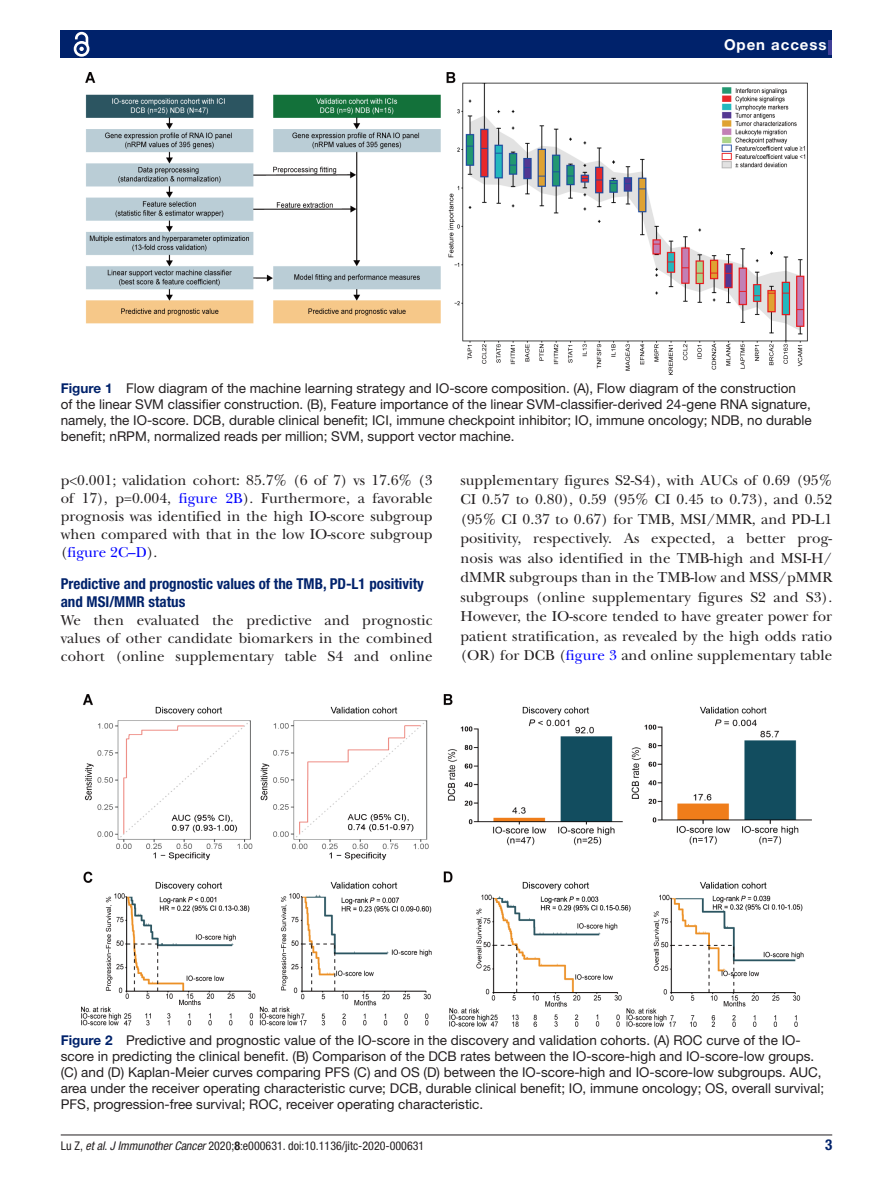
<style>
.page{position:relative;width:893px;height:1191px;background:#fff}
.page>*{position:absolute;margin:0;border:0;box-sizing:border-box;transform-origin:0 0}
.t1{font:15px/19.5px "New Baskerville";letter-spacing:.005em;color:#231f20;text-align:justify}
.t2{font:700 condensed 15px/18px "Helvetica Neue LT Std";color:#00226b}
.t3{font:700 15px "Helvetica Neue LT Std";letter-spacing:.065em;color:#fff}
.t4{font:13.5px/16.2px "Helvetica Neue LT Std";color:#231f20}
.t5{font:condensed 12px "Helvetica Neue LT Std";color:#231f20}
.s1{font-weight:700;color:#00226b}
.s2{color:#00f}
.s3{font-style:italic}
.s4{font-weight:700}
</style>
<div class="page">
<hr style="left:61px;top:1134px;width:771px;height:1px;background:#231f20">
<div style="left:61px;top:31px;width:771px;height:27px;background:#00226b"></div>
<hr style="left:828px;top:40px;width:4px;height:15px;background:#414099">
<svg style="left:73px;top:31px;width:17px;height:26px"></svg>
<img style="left:85px;top:73px;width:723px;height:302px">
<img style="left:82px;top:694px;width:729px;height:332px">
<p class="t3" style="left:724px;top:35px;width:104px">Open access</p>
<p class="t4" style="left:61px;top:379px;width:752px"><span class="s1">Figure 1</span> Flow diagram of the machine learning strategy and IO-score composition. (A), Flow diagram of the construction<br>of the linear SVM classifier construction. (B), Feature importance of the linear SVM-classifier-derived 24-gene RNA signature, namely, the IO-score. DCB, durable clinical benefit; ICI, immune checkpoint inhibitor; IO, immune oncology; NDB, no durable benefit; nRPM, normalized reads per million; SVM, support vector machine.</p>
<p class="t1" style="left:61px;top:471px;width:373px;line-height:18px">p&lt;0.001; validation cohort: 85.7% (6 of 7) vs 17.6% (3 of 17), p=0.004, <span class="s2">figure 2B</span>). Furthermore, a favorable prognosis was identified in the high IO-score subgroup when compared with that in the low IO-score subgroup (<span class="s2">figure 2C–D</span>).</p>
<p class="t2" style="left:61px;top:574px;width:364px">Predictive and prognostic values of the TMB, PD-L1 positivity and MSI/MMR status</p>
<p class="t1" style="left:61px;top:611px;width:373px;line-height:18px">We then evaluated the predictive and prognostic values of other candidate biomarkers in the combined cohort (online supplementary table S4 and online</p>
<p class="t1" style="left:460px;top:470px;width:373px">supplementary figures S2-S4), with AUCs of 0.69 (95% CI 0.57 to 0.80), 0.59 (95% CI 0.45 to 0.73), and 0.52 (95% CI 0.37 to 0.67) for TMB, MSI/MMR, and PD-L1 positivity, respectively. As expected, a better prog&shy;nosis was also identified in the TMB-high and MSI-H/ dMMR subgroups than in the TMB-low and MSS/pMMR subgroups (online supplementary figures S2 and S3).<br>However, the IO-score tended to have greater power for patient stratification, as revealed by the high odds ratio (OR) for DCB (<span class="s2">figure 3</span> and online supplementary table</p>
<p class="t4" style="left:61px;top:1031px;width:765px"><span class="s1">Figure 2</span> Predictive and prognostic value of the IO-score in the discovery and validation cohorts. (A) ROC curve of the IO&shy;score in predicting the clinical benefit. (B) Comparison of the DCB rates between the IO-score-high and IO-score-low groups. (C) and (D) Kaplan-Meier curves comparing PFS (C) and OS (D) between the IO-score-high and IO-score-low subgroups. AUC, area under the receiver operating characteristic curve; DCB, durable clinical benefit; IO, immune oncology; OS, overall survival; PFS, progression-free survival; ROC, receiver operating characteristic.</p>
<p class="t5" style="left:61px;top:1138px;width:365px">Lu Z, <span class="s3">et al</span>. <span class="s3">J Immunother Cancer</span> 2020;<span class="s4">8</span>:e000631. doi:10.1136/jitc-2020-000631</p>
<p class="t2" style="left:825px;top:1135px;width:9px">3</p>
</div>
